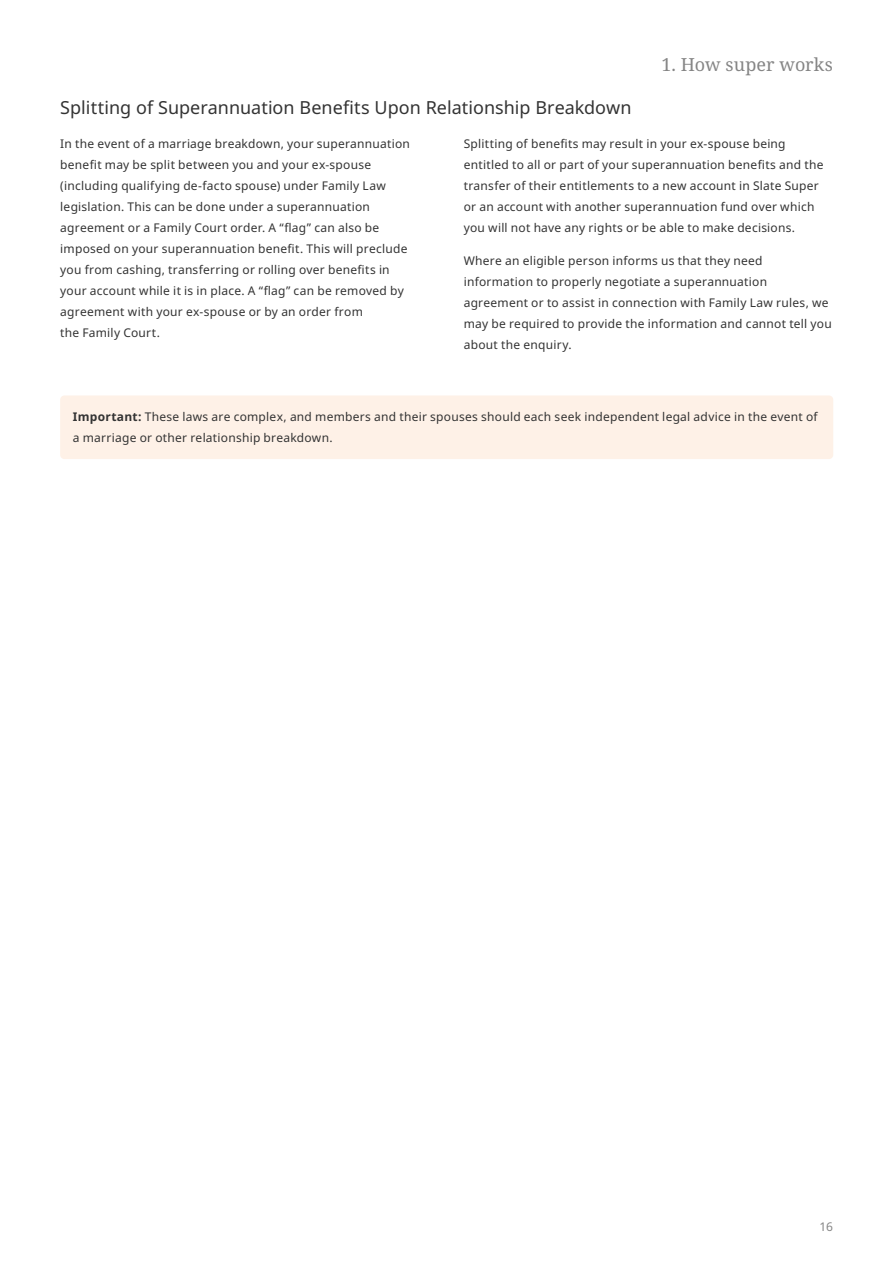
<style>
.page{position:relative;width:893px;height:1263px;background:#fff}
.page>*{position:absolute;margin:0;border:0;box-sizing:border-box;transform-origin:0 0}
.t1{font:18px "Noto Sans";color:#333}
.t2{font:18px "Noto Serif";color:#858585}
.t3{font:12px/21px "Noto Sans";letter-spacing:.02em;color:#333}
.t4{font:12px "Noto Sans";color:#858585}
.s1{font-weight:700}
</style>
<div class="page">
<div style="left:60px;top:395px;width:773px;height:64px;background:#fef1e7;border-radius:4px"></div>
<h1 class="t2" style="left:662px;top:52px;width:173px">1. How super works</h1>
<h1 class="t1" style="left:60px;top:94px;width:573px">Splitting of Superannuation Benefits Upon Relationship Breakdown</h1>
<p class="t3" style="left:60px;top:133px;width:351px">In the event of a marriage breakdown, your superannuation benefit may be split between you and your ex-spouse (including qualifying de-facto spouse) under Family Law legislation. This can be done under a superannuation agreement or a Family Court order. A “flag” can also be imposed on your superannuation benefit. This will preclude you from cashing, transferring or rolling over benefits in your account while it is in place. A “flag” can be removed by agreement with your ex-spouse or by an order from<br>the Family Court.</p>
<p class="t3" style="left:464px;top:133px;width:361px">Splitting of benefits may result in your ex-spouse being entitled to all or part of your superannuation benefits and the transfer of their entitlements to a new account in Slate Super or an account with another superannuation fund over which you will not have any rights or be able to make decisions.</p>
<p class="t3" style="left:464px;top:251px;width:370px">Where an eligible person informs us that they need information to properly negotiate a superannuation agreement or to assist in connection with Family Law rules, we may be required to provide the information and cannot tell you about the enquiry.</p>
<p class="t3" style="left:73px;top:406px;width:746px"><span class="s1">Important:</span> These laws are complex, and members and their spouses should each seek independent legal advice in the event of a marriage or other relationship breakdown.</p>
<p class="t4" style="left:820px;top:1218px;width:15px">16</p>
</div>
